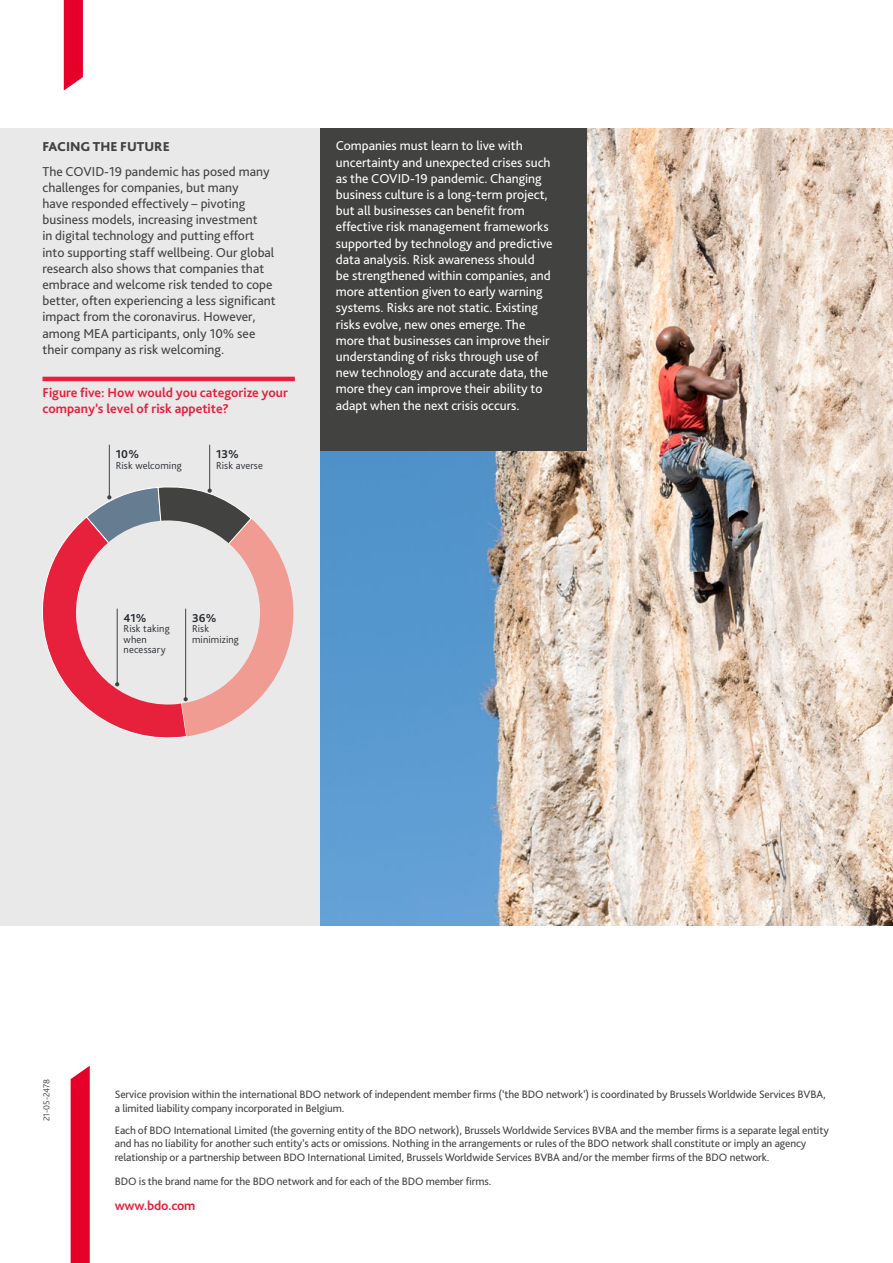
<style>
.page{position:relative;width:893px;height:1263px;background:#fff}
.page>*{position:absolute;margin:0;border:0;box-sizing:border-box;transform-origin:0 0}
.t1{font:13.5px/16.2px "Bliss Pro";color:#fff}
.t2{font:13.5px/16.2px "Bliss Pro";color:#424241}
.t3{font:700 13.5px/16.2px "Bliss Pro";color:#e7203c}
.t4{font:800 13.5px "Bliss Pro";color:#424241}
.t5{font:700 13.5px "Bliss Pro";letter-spacing:-.02em;color:#e7203c}
.t6{font:700 12px "Bliss Pro";letter-spacing:.015em;color:#262c32}
.t7{font:11.25px/13.5px "Bliss Pro";letter-spacing:-.01em;color:#424241}
.t8{font:300 10.5px/10.5px "Bliss Pro";letter-spacing:.01em;color:#262c32}
.t9{font:300 9px "Bliss Pro";color:#424241}
</style>
<div class="page">
<div style="left:0;top:128px;width:320px;height:798px;background:#eae9e9"></div>
<img style="left:320px;top:128px;width:573px;height:798px">
<svg style="left:71px;top:1066px;width:19px;height:197px;background:#e70b32"></svg>
<svg style="left:64px;top:0;width:19px;height:91px;background:#e8153a"></svg>
<hr style="left:43px;top:377px;width:252px;height:4px;background:#e7203c">
<hr style="left:109px;top:445px;width:1px;height:52px;background:#424241">
<hr style="left:209px;top:445px;width:1px;height:46px;background:#424241">
<svg style="left:42px;top:484px;width:252px;height:254px"></svg>
<div style="left:320px;top:128px;width:267px;height:323px;background:#424241"></div>
<p class="t4" style="left:43px;top:138px;width:129px">FACING THE FUTURE</p>
<p class="t2" style="left:43px;top:163px;width:235px">The COVID-19 pandemic has posed many challenges for companies, but many<br>have responded effectively – pivoting business models, increasing investment<br>in digital technology and putting effort into supporting staff wellbeing. Our global research also shows that companies that embrace and welcome risk tended to cope better, often experiencing a less significant impact from the coronavirus. However, among MEA participants, only 10% see their company as risk welcoming.</p>
<p class="t3" style="left:43px;top:384px;width:247px">Figure five: How would you categorize your company’s level of risk appetite?</p>
<p class="t6" style="left:116px;top:447px;width:25px">10%</p>
<p class="t8" style="left:116px;top:460px;width:68px">Risk welcoming</p>
<p class="t6" style="left:216px;top:447px;width:24px">13%</p>
<p class="t8" style="left:216px;top:460px;width:48px">Risk averse</p>
<p class="t1" style="left:336px;top:138px;width:218px">Companies must learn to live with uncertainty and unexpected crises such as the COVID-19 pandemic. Changing business culture is a long-term project, but all businesses can benefit from effective risk management frameworks supported by technology and predictive data analysis. Risk awareness should<br>be strengthened within companies, and more attention given to early warning systems. Risks are not static. Existing risks evolve, new ones emerge. The more that businesses can improve their understanding of risks through use of new technology and accurate data, the more they can improve their ability to adapt when the next crisis occurs.</p>
<p class="t6" style="left:124px;top:610px;width:24px">41%</p>
<p class="t8" style="left:124px;top:623px;width:48px">Risk taking when necessary</p>
<p class="t6" style="left:192px;top:610px;width:26px">36%</p>
<p class="t8" style="left:192px;top:623px;width:48px">Risk minimizing</p>
<p class="t9" style="left:41px;top:1121px;width:44px;rotate:-90deg">21-05-2478</p>
<p class="t7" style="left:115px;top:1087px;width:713px">Service provision within the international BDO network of independent member firms (‘the BDO network’) is coordinated by Brussels Worldwide Services BVBA, a limited liability company incorporated in Belgium.</p>
<p class="t7" style="left:115px;top:1123px;width:715px">Each of BDO International Limited (the governing entity of the BDO network), Brussels Worldwide Services BVBA and the member firms is a separate legal entity and has no liability for another such entity’s acts or omissions. Nothing in the arrangements or rules of the BDO network shall constitute or imply an agency relationship or a partnership between BDO International Limited, Brussels Worldwide Services BVBA and/or the member firms of the BDO network.</p>
<p class="t7" style="left:115px;top:1174px;width:378px">BDO is the brand name for the BDO network and for each of the BDO member firms.</p>
<p class="t5" style="left:115px;top:1197px;width:82px">www.bdo.com</p>
</div>
